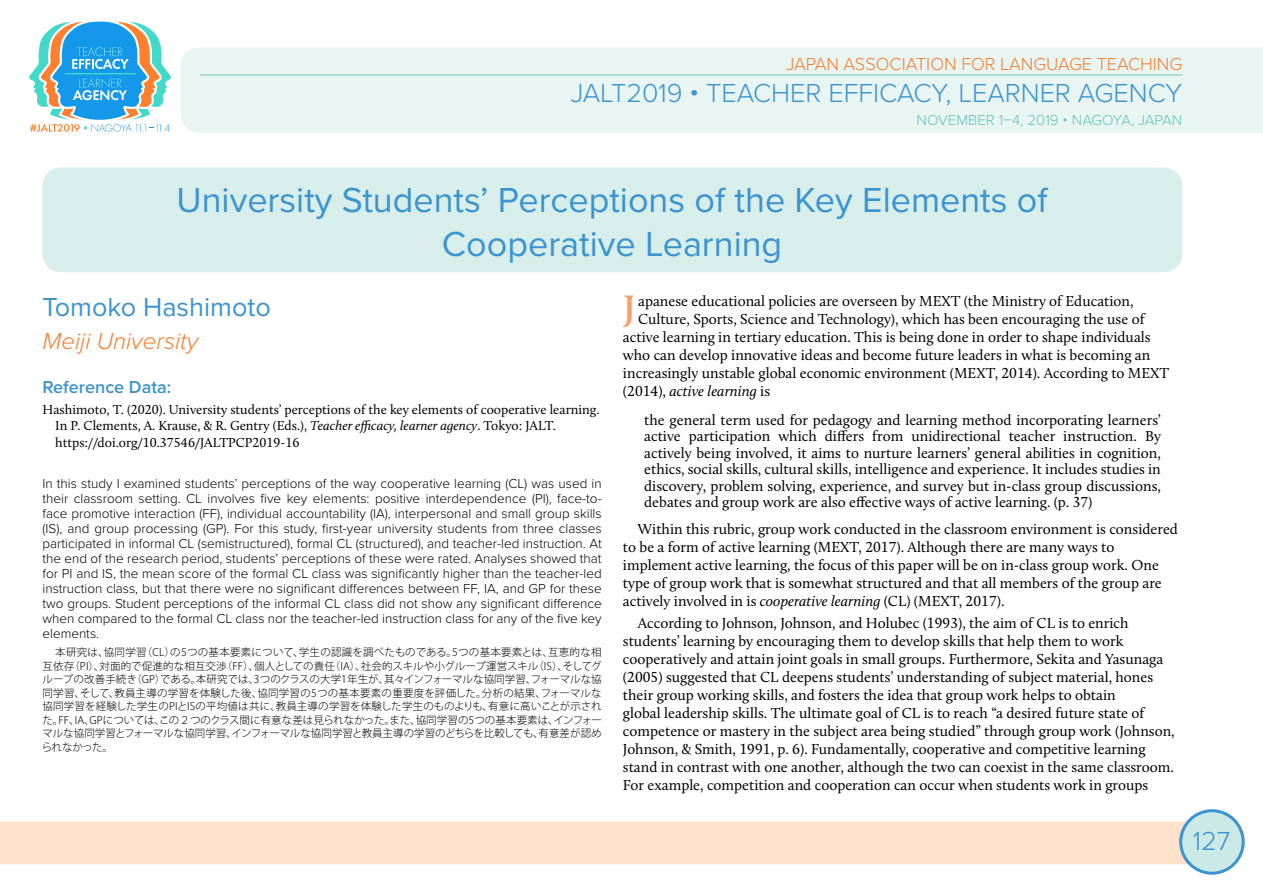
<style>
.page{position:relative;width:1263px;height:893px;background:#fff}
.page>*{position:absolute;margin:0;border:0;box-sizing:border-box;transform-origin:0 0}
.t1{font:600 38.1px "Calluna";color:#f8a167;scale:1.1 1}
.t2{font:36px/43.2px "Proxima Nova";color:#3b93d0;text-align:center}
.t3{font:300 27px "Proxima Nova";color:#3b93d0}
.t4{font:27px "Proxima Nova";color:#3b93d0}
.t5{font:italic 300 24px "Proxima Nova";color:#f57d2e}
.t6{font:300 18px "Proxima Nova";color:#f57d2e}
.t7{font:600 18px "Proxima Nova";color:#3b93d0}
.t8{font:15px/18px "Calluna";color:#000}
.t9{font:300 15px "Proxima Nova";color:#60c5bb}
.t10{font:italic 15px "Calluna";color:#000}
.t11{font:300 13.5px/15px "Proxima Nova";color:#000;text-align:justify}
.t12{font:13.5px/16.5px "Calluna";color:#000}
.t13{font:300 10.5px/13.5px "Koz Go Pr 6 N";letter-spacing:-.015em;color:#000;text-align:justify}
.s1{font-style:italic}
.s2{font-style:normal}
</style>
<div class="page">
<div style="left:181px;top:48px;width:1082px;height:85px;background:#e9f5f3"></div>
<div style="left:0;top:822px;width:1190px;height:42px;background:#fee1cb"></div>
<hr style="left:200px;top:74px;width:982px;height:2px;background:#9ad7d2">
<div style="left:1181px;top:811px;width:62px;height:62px;background:#cbe9e6;border-radius:50%"></div>
<div style="left:1179px;top:809px;width:66px;height:66px;border:3px solid #3b93d0;border-radius:50%"></div>
<svg style="left:29px;top:21px;width:142px;height:111px"></svg>
<div style="left:43px;top:168px;width:1139px;height:104px;background:#d7eeea;border-radius:18px"></div>
<p class="t6" style="left:786px;top:51px;width:397px">JAPAN ASSOCIATION FOR LANGUAGE TEACHING</p>
<h3 class="t3" style="left:571px;top:73px;width:613px">JALT2019 • TEACHER EFFICACY, LEARNER AGENCY</h3>
<p class="t9" style="left:916px;top:108px;width:267px">NOVEMBER 1–4, 2019 • NAGOYA, JAPAN</p>
<h2 class="t2" style="left:177px;top:177px;width:872px">University Students’ Perceptions of the Key Elements of<br>Cooperative Learning</h2>
<h3 class="t4" style="left:43px;top:286px;width:230px">Tomoko Hashimoto</h3>
<h3 class="t5" style="left:43px;top:323px;width:157px">Meiji University</h3>
<p class="t7" style="left:43px;top:374px;width:130px">Reference Data:</p>
<p class="t12" style="left:55px;top:401px;width:546px;text-indent:-13px">Hashimoto, T. (2020). University students’ perceptions of the key elements of cooperative learning.<br>In P. Clements, A. Krause, &amp; R. Gentry (Eds.), <span class="s1">Teacher efficacy, learner agency</span>. Tokyo: JALT. https://doi.org/10.37546/JALTPCP2019-16</p>
<p class="t11" style="left:43px;top:476px;width:561px">In this study I examined students’ perceptions of the way cooperative learning (CL) was used in their classroom setting. CL involves five key elements: positive interdependence (PI), face-to&shy;face promotive interaction (FF), individual accountability (IA), interpersonal and small group skills (IS), and group processing (GP). For this study, first-year university students from three classes participated in informal CL (semistructured), formal CL (structured), and teacher-led instruction. At the end of the research period, students’ perceptions of these were rated. Analyses showed that for PI and IS, the mean score of the formal CL class was significantly higher than the teacher-led instruction class, but that there were no significant differences between FF, IA, and GP for these two groups. Student perceptions of the informal CL class did not show any significant difference when compared to the formal CL class nor the teacher-led instruction class for any of the five key elements.</p>
<p class="t13" style="left:42px;top:646px;width:562px;text-indent:13px">本研究は、協同学習（CL）の5つの基本要素について、学生の認識を調べたものである。5つの基本要素とは、互恵的な相互依存（PI）、対面的で促進的な相互交渉（FF）、個人としての責任（IA）、社会的スキルや小グループ運営スキル（IS）、そしてグループの改善手続き（GP）である。本研究では、3つのクラスの大学1年生が、其々インフォーマルな協同学習、フォーマルな協同学習、そして、教員主導の学習を体験した後、協同学習の5つの基本要素の重要度を評価した。分析の結果、フォーマルな協同学習を経験した学生のPIとISの平均値は共に、教員主導の学習を体験した学生のものよりも、有意に高いことが示された。FF、IA、GPについては、この２つのクラス間に有意な差は見られなかった。また、協同学習の5つの基本要素は、インフォーマルな協同学習とフォーマルな協同学習、インフォーマルな協同学習と教員主導の学習のどちらを比較しても、有意差が認められなかった。</p>
<h1 class="t1" style="left:623px;top:285px;width:13px">J</h1>
<p class="t8" style="left:638px;top:291px;width:497px">apanese educational policies are overseen by MEXT (the Ministry of Education,</p>
<p class="t8" style="left:638px;top:309px;width:508px">Culture, Sports, Science and Technology), which has been encouraging the use of</p>
<p class="t8" style="left:623px;top:327px;width:529px">active learning in tertiary education. This is being done in order to shape individuals</p>
<p class="t8" style="left:623px;top:345px;width:529px">who can develop innovative ideas and become future leaders in what is becoming an</p>
<p class="t8" style="left:623px;top:363px;width:548px">increasingly unstable global economic environment (MEXT, 2014). According to MEXT</p>
<p class="t10" style="left:623px;top:381px;width:149px"><span class="s2">(2014),</span> active learning <span class="s2">is</span></p>
<p class="t8" style="left:644px;top:411px;width:518px;line-height:16.5px;text-align:justify">the general term used for pedagogy and learning method incorporating learners’ active participation which differs from unidirectional teacher instruction. By actively being involved, it aims to nurture learners’ general abilities in cognition, ethics, social skills, cultural skills, intelligence and experience. It includes studies in discovery, problem solving, experience, and survey but in-class group discussions, debates and group work are also effective ways of active learning. (p. 37)</p>
<p class="t8" style="left:623px;top:520px;width:556px;text-indent:15px">Within this rubric, group work conducted in the classroom environment is considered to be a form of active learning (MEXT, 2017). Although there are many ways to implement active learning, the focus of this paper will be on in-class group work. One type of group work that is somewhat structured and that all members of the group are actively involved in is <span class="s1">cooperative learning</span> (CL) (MEXT, 2017).</p>
<p class="t8" style="left:623px;top:614px;width:553px;text-indent:15px">According to Johnson, Johnson, and Holubec (1993), the aim of CL is to enrich students’ learning by encouraging them to develop skills that help them to work cooperatively and attain joint goals in small groups. Furthermore, Sekita and Yasunaga (2005) suggested that CL deepens students’ understanding of subject material, hones their group working skills, and fosters the idea that group work helps to obtain<br>global leadership skills. The ultimate goal of CL is to reach “a desired future state of competence or mastery in the subject area being studied” through group work (Johnson, Johnson, &amp; Smith, 1991, p. 6). Fundamentally, cooperative and competitive learning stand in contrast with one another, although the two can coexist in the same classroom.<br>For example, competition and cooperation can occur when students work in groups</p>
<h3 class="t3" style="left:1193px;top:820px;width:39px">127</h3>
</div>
